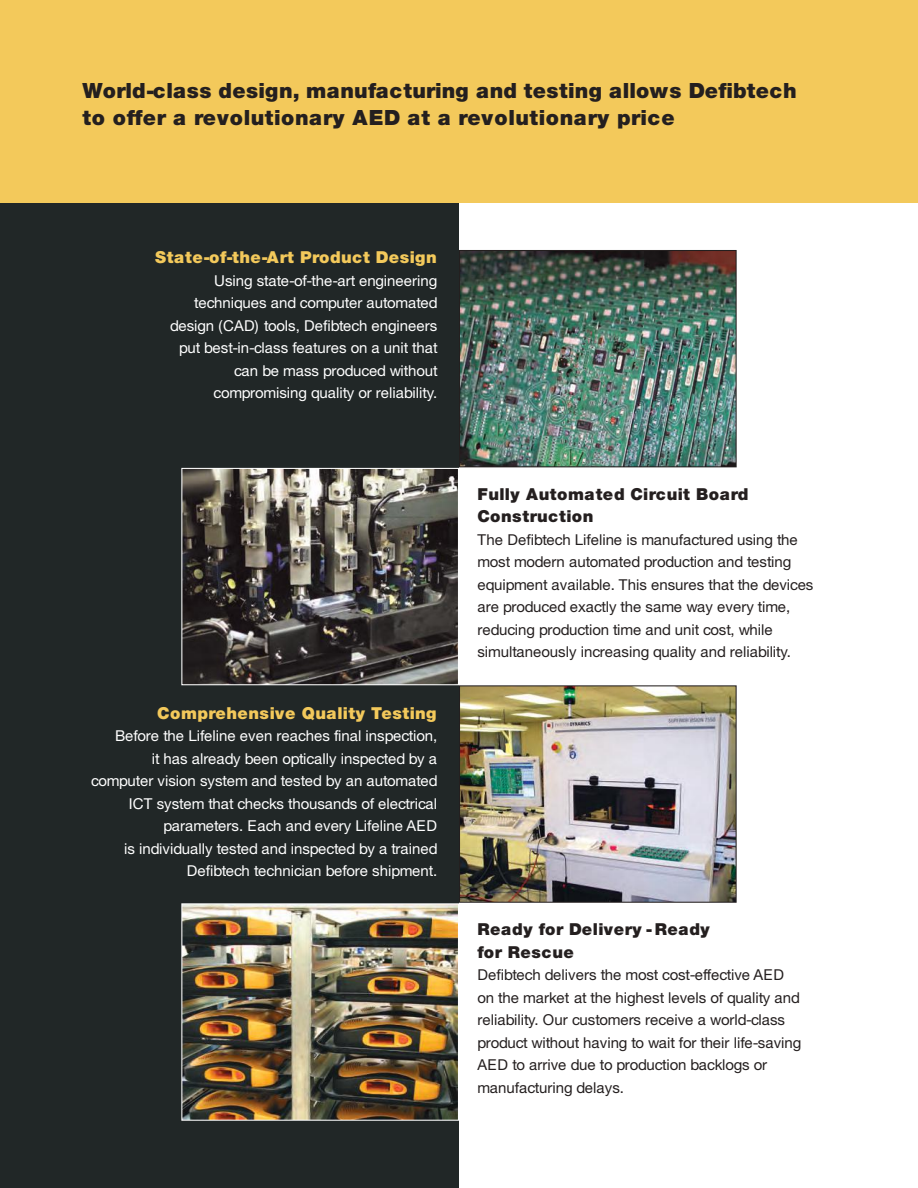
<style>
.page{position:relative;width:918px;height:1188px;background:#fff}
.page>*{position:absolute;margin:0;border:0;box-sizing:border-box;transform-origin:0 0}
.t1{font:900 21px/27px "Helvetica Neue";letter-spacing:.02em;color:#241f1f}
.t2{font:900 16.5px/22.5px "Helvetica Neue";letter-spacing:.035em;color:#241f1f}
.t3{font:900 16.5px "Helvetica Neue";letter-spacing:.035em;color:#f3c95b}
.t4{font:15px/22.5px "Helvetica Neue";color:#241f1f}
.t5{font:15px/22.5px "Helvetica Neue";color:#fff;text-align:right}
</style>
<div class="page">
<div style="left:0;top:203px;width:459px;height:985px;background:#212727"></div>
<div style="left:0;top:0;width:918px;height:202px;background:#f3c95b"></div>
<img style="left:461px;top:252px;width:274px;height:213px">
<div style="left:459px;top:250px;width:278px;height:217px;border:1px solid #241f1f"></div>
<img style="left:183px;top:470px;width:274px;height:213px">
<div style="left:181px;top:468px;width:278px;height:217px;border:1px solid #fff"></div>
<img style="left:461px;top:687px;width:274px;height:214px">
<div style="left:459px;top:685px;width:278px;height:218px;border:1px solid #241f1f"></div>
<img style="left:183px;top:905px;width:274px;height:214px">
<div style="left:181px;top:903px;width:278px;height:218px;border:1px solid #fff"></div>
<h1 class="t1" style="left:82px;top:77px;width:716px">World-class design, manufacturing and testing allows Defibtech to offer a revolutionary AED at a revolutionary price</h1>
<p class="t3" style="left:155px;top:248px;width:283px">State-of-the-Art Product Design</p>
<p class="t5" style="left:170px;top:269px;width:269px">Using state-of-the-art engineering techniques and computer automated design (CAD) tools, Defibtech engineers put best-in-class features on a unit that can be mass produced without compromising quality or reliability.</p>
<p class="t3" style="left:157px;top:703px;width:281px">Comprehensive Quality Testing</p>
<p class="t5" style="left:91px;top:724px;width:348px">Before the Lifeline even reaches final inspection,<br>it has already been optically inspected by a computer vision system and tested by an automated ICT system that checks thousands of electrical parameters. Each and every Lifeline AED<br>is individually tested and inspected by a trained Defibtech technician before shipment.</p>
<p class="t2" style="left:477px;top:482px;width:273px">Fully Automated Circuit Board<br>Construction</p>
<p class="t4" style="left:477px;top:528px;width:338px">The Defibtech Lifeline is manufactured using the most modern automated production and testing equipment available. This ensures that the devices are produced exactly the same way every time, reducing production time and unit cost, while simultaneously increasing quality and reliability.</p>
<p class="t2" style="left:477px;top:918px;width:234px">Ready for Delivery -Ready for Rescue</p>
<p class="t4" style="left:477px;top:963px;width:326px">Defibtech delivers the most cost-effective AED on the market at the highest levels of quality and reliability. Our customers receive a world-class product without having to wait for their life-saving AED to arrive due to production backlogs or manufacturing delays.</p>
</div>
